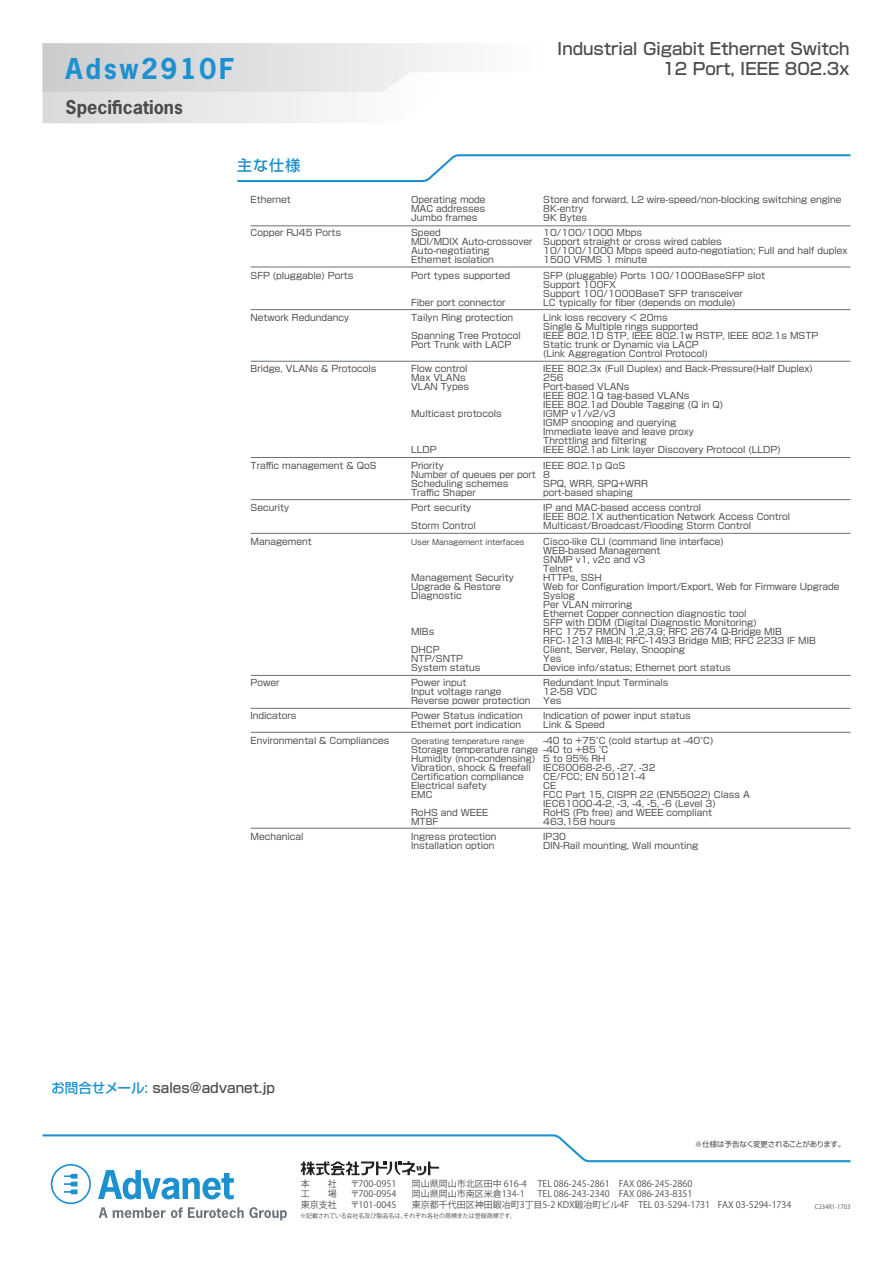
<style>
.page{position:relative;width:893px;height:1263px;background:#fff}
.page>*{position:absolute;margin:0;border:0;box-sizing:border-box;transform-origin:0 0}
.t1{font:700 27px "News Gothic Std";letter-spacing:.1em;color:#1d90d0}
.t2{font:700 18px "News Gothic Std";color:#4b4c4d}
.t3{font:500 16.5px "Shin Go Pro";color:#4b4c4d}
.t4{font:500 15px "Shin Go Pro";color:#1d90d0}
.t5{font:500 13.5px "Shin Go Pro";color:#4b4c4d}
.t6{font:9px/9px "Shin Go Pro";color:#4b4c4d}
.t7{font:9px "Koz Go Pr 6 N";color:#4b4c4d}
.t8{font:7.5px "Shin Go Pro";color:#4b4c4d}
.t9{font:7.5px "Shin Go Pro";letter-spacing:-.04em;color:#4b4c4d}
.t10{font:6px "Koz Go Pr 6 N";color:#4b4c4d}
.s1{color:#1d90d0}
</style>
<div class="page">
<svg style="left:237px;top:154px;width:613px;height:28px"></svg>
<svg style="left:43px;top:92px;width:296px;height:31px"></svg>
<svg style="left:43px;top:43px;width:414px;height:49px;background:#dfe0e2"></svg>
<svg style="left:43px;top:1134px;width:807px;height:86px"></svg>
<hr style="left:251px;top:267px;width:599px;height:1px;background:#677178">
<hr style="left:251px;top:309px;width:599px;height:1px;background:#677178">
<hr style="left:251px;top:361px;width:599px;height:1px;background:#677178">
<hr style="left:251px;top:457px;width:599px;height:1px;background:#677178">
<hr style="left:251px;top:225px;width:599px;height:1px;background:#677178">
<hr style="left:251px;top:533px;width:599px;height:1px;background:#677178">
<hr style="left:251px;top:675px;width:600px;height:1px;background:#677178">
<hr style="left:251px;top:499px;width:600px;height:1px;background:#677178">
<hr style="left:251px;top:708px;width:600px;height:1px;background:#677178">
<hr style="left:251px;top:732px;width:600px;height:1px;background:#677178">
<hr style="left:251px;top:828px;width:600px;height:1px;background:#677178">
<p class="t1" style="left:66px;top:50px;width:170px">Adsw2910F</p>
<p class="t2" style="left:66px;top:95px;width:119px">Specifications</p>
<p class="t4" style="left:237px;top:153px;width:65px">主な仕様</p>
<p class="t3" style="left:557px;top:35px;width:294px">Industrial Gigabit Ethernet Switch</p>
<p class="t3" style="left:662px;top:55px;width:189px">12 Port, IEEE 802.3x</p>
<p class="t6" style="left:251px;top:194px;width:42px">Ethernet</p>
<p class="t6" style="left:411px;top:194px;width:76px">Operating mode</p>
<p class="t6" style="left:543px;top:194px;width:300px">Store and forward, L2 wire-speed/non-blocking switching engine</p>
<p class="t6" style="left:411px;top:203px;width:75px">MAC addresses</p>
<p class="t6" style="left:543px;top:203px;width:42px">8K-entry</p>
<p class="t6" style="left:411px;top:212px;width:68px">Jumbo frames</p>
<p class="t6" style="left:543px;top:212px;width:45px">9K Bytes</p>
<p class="t6" style="left:251px;top:227px;width:92px">Copper RJ45 Ports</p>
<p class="t6" style="left:411px;top:227px;width:31px">Speed</p>
<p class="t6" style="left:411px;top:227px;width:312px;text-indent:132px">10/100/1000 Mbps<br>MDI/MDIX Auto-crossover Support straight or cross wired cables<br>Auto-negotiating</p>
<p class="t6" style="left:543px;top:245px;width:306px">10/100/1000 Mbps speed auto-negotiation; Full and half duplex</p>
<p class="t6" style="left:411px;top:254px;width:84px">Ethernet isolation</p>
<p class="t6" style="left:543px;top:254px;width:105px">1500 VRMS 1 minute</p>
<p class="t6" style="left:251px;top:270px;width:104px">SFP (pluggable) Ports</p>
<p class="t6" style="left:411px;top:270px;width:100px">Port types supported</p>
<p class="t6" style="left:543px;top:270px;width:223px">SFP (pluggable) Ports 100/1000BaseSFP slot<br>Support 100FX<br>Support 100/1000BaseT SFP transceiver</p>
<p class="t6" style="left:411px;top:297px;width:96px">Fiber port connector</p>
<p class="t6" style="left:543px;top:297px;width:194px">LC typically for fiber (depends on module)</p>
<p class="t6" style="left:251px;top:312px;width:100px">Network Redundancy</p>
<p class="t6" style="left:411px;top:312px;width:103px">Tailyn Ring protection</p>
<p class="t6" style="left:543px;top:312px;width:157px">Link loss recovery &lt; 20ms<br>Single &amp; Multiple rings supported</p>
<p class="t6" style="left:411px;top:330px;width:111px">Spanning Tree Protocol</p>
<p class="t6" style="left:543px;top:330px;width:277px">IEEE 802.1D STP, IEEE 802.1w RSTP, IEEE 802.1s MSTP</p>
<p class="t6" style="left:411px;top:339px;width:102px">Port Trunk with LACP</p>
<p class="t6" style="left:543px;top:339px;width:166px">Static trunk or Dynamic via LACP (Link Aggregation Control Protocol)</p>
<p class="t6" style="left:251px;top:363px;width:127px">Bridge, VLANs &amp; Protocols</p>
<p class="t6" style="left:411px;top:363px;width:58px">Flow control</p>
<p class="t6" style="left:543px;top:363px;width:271px">IEEE 802.3x (Full Duplex) and Back-Pressure(Half Duplex)</p>
<p class="t6" style="left:411px;top:372px;width:56px">Max VLANs</p>
<p class="t6" style="left:543px;top:372px;width:22px">256</p>
<p class="t6" style="left:411px;top:381px;width:59px">VLAN Types</p>
<p class="t6" style="left:543px;top:381px;width:181px">Port-based VLANs<br>IEEE 802.1Q tag-based VLANs<br>IEEE 802.1ad Double Tagging (Q in Q)</p>
<p class="t6" style="left:411px;top:408px;width:92px">Multicast protocols</p>
<p class="t6" style="left:543px;top:408px;width:152px">IGMP v1/v2/v3<br>IGMP snooping and querying<br>Immediate leave and leave proxy<br>Throttling and filtering</p>
<p class="t6" style="left:411px;top:444px;width:27px">LLDP</p>
<p class="t6" style="left:543px;top:444px;width:239px">IEEE 802.1ab Link layer Discovery Protocol (LLDP)</p>
<p class="t6" style="left:251px;top:460px;width:127px">Traffic management &amp; QoS</p>
<p class="t6" style="left:411px;top:460px;width:34px">Priority</p>
<p class="t6" style="left:411px;top:460px;width:215px;text-indent:132px">IEEE 802.1p QoS<br>Number of queues per port 8<br>Scheduling schemes</p>
<p class="t6" style="left:543px;top:478px;width:106px">SPQ, WRR, SPQ+WRR</p>
<p class="t6" style="left:411px;top:487px;width:66px">Traffic Shaper</p>
<p class="t6" style="left:543px;top:487px;width:91px">port-based shaping</p>
<p class="t6" style="left:251px;top:502px;width:40px">Security</p>
<p class="t6" style="left:411px;top:502px;width:62px">Port security</p>
<p class="t6" style="left:543px;top:502px;width:248px">IP and MAC-based access control<br>IEEE 802.1X authentication Network Access Control</p>
<p class="t6" style="left:411px;top:520px;width:66px">Storm Control</p>
<p class="t6" style="left:543px;top:520px;width:209px">Multicast/Broadcast/Flooding Storm Control</p>
<p class="t6" style="left:251px;top:536px;width:63px">Management</p>
<p class="t8" style="left:411px;top:535px;width:115px">User Management interfaces</p>
<p class="t6" style="left:543px;top:536px;width:182px">Cisco-like CLI (command line interface)<br>WEB-based Management<br>SNMP v1, v2c and v3<br>Telnet</p>
<p class="t6" style="left:411px;top:572px;width:104px">Management Security</p>
<p class="t6" style="left:543px;top:572px;width:60px">HTTPs, SSH</p>
<p class="t6" style="left:411px;top:581px;width:91px">Upgrade &amp; Restore</p>
<p class="t6" style="left:543px;top:581px;width:298px">Web for Configuration Import/Export, Web for Firmware Upgrade</p>
<p class="t6" style="left:411px;top:590px;width:52px">Diagnostic</p>
<p class="t6" style="left:543px;top:590px;width:215px">Syslog<br>Per VLAN mirroring<br>Ethernet Copper connection diagnostic tool<br>SFP with DDM (Digital Diagnostic Monitoring)</p>
<p class="t6" style="left:411px;top:626px;width:25px">MIBs</p>
<p class="t6" style="left:543px;top:626px;width:274px">RFC 1757 RMON 1,2,3,9; RFC 2674 Q-Bridge MIB<br>RFC-1213 MIB-II; RFC-1493 Bridge MIB; RFC 2233 IF MIB</p>
<p class="t6" style="left:411px;top:644px;width:30px">DHCP</p>
<p class="t6" style="left:543px;top:644px;width:143px">Client, Server, Relay, Snooping</p>
<p class="t6" style="left:411px;top:653px;width:53px">NTP/SNTP</p>
<p class="t6" style="left:543px;top:653px;width:20px">Yes</p>
<p class="t6" style="left:411px;top:662px;width:71px">System status</p>
<p class="t6" style="left:543px;top:662px;width:189px">Device info/status; Ethernet port status</p>
<p class="t6" style="left:251px;top:677px;width:30px">Power</p>
<p class="t6" style="left:411px;top:677px;width:57px">Power input</p>
<p class="t6" style="left:543px;top:677px;width:127px">Redundant Input Terminals</p>
<p class="t6" style="left:411px;top:686px;width:92px">Input voltage range</p>
<p class="t6" style="left:543px;top:686px;width:56px">12-58 VDC</p>
<p class="t6" style="left:411px;top:695px;width:121px">Reverse power protection</p>
<p class="t6" style="left:543px;top:695px;width:20px">Yes</p>
<p class="t6" style="left:251px;top:710px;width:48px">Indicators</p>
<p class="t6" style="left:411px;top:710px;width:113px">Power Status indication</p>
<p class="t6" style="left:543px;top:710px;width:149px">Indication of power input status</p>
<p class="t6" style="left:411px;top:719px;width:111px">Ethernet port indication</p>
<p class="t6" style="left:543px;top:719px;width:63px">Link &amp; Speed</p>
<p class="t6" style="left:251px;top:735px;width:140px">Environmental &amp; Compliances</p>
<p class="t8" style="left:411px;top:735px;width:114px">Operating temperature range</p>
<p class="t6" style="left:411px;top:735px;width:304px;text-indent:132px">-40 to +75°C (cold startup at -40°C)<br>Storage temperature range -40 to +85 °C<br>Humidity (non-condensing) 5 to 95% RH<br>Vibration, shock &amp; freefall</p>
<p class="t6" style="left:543px;top:762px;width:114px">IEC60068-2-6, -27, -32</p>
<p class="t6" style="left:411px;top:771px;width:114px">Certification compliance</p>
<p class="t6" style="left:543px;top:771px;width:104px">CE/FCC; EN 50121-4</p>
<p class="t6" style="left:411px;top:780px;width:77px">Electrical safety</p>
<p class="t6" style="left:543px;top:780px;width:14px">CE</p>
<p class="t6" style="left:411px;top:789px;width:23px">EMC</p>
<p class="t6" style="left:543px;top:789px;width:208px">FCC Part 15, CISPR 22 (EN55022) Class A<br>IEC61000-4-2, -3, -4, -5, -6 (Level 3)</p>
<p class="t6" style="left:411px;top:807px;width:79px">RoHS and WEEE</p>
<p class="t6" style="left:543px;top:807px;width:170px">RoHS (Pb free) and WEEE compliant</p>
<p class="t6" style="left:411px;top:816px;width:29px">MTBF</p>
<p class="t6" style="left:543px;top:816px;width:74px">463,158 hours</p>
<p class="t6" style="left:251px;top:831px;width:54px">Mechanical</p>
<p class="t6" style="left:411px;top:831px;width:87px">Ingress protection</p>
<p class="t6" style="left:543px;top:831px;width:24px">IP30</p>
<p class="t6" style="left:411px;top:840px;width:85px">Installation option</p>
<p class="t6" style="left:543px;top:840px;width:156px">DIN-Rail mounting, Wall mounting</p>
<p class="t5" style="left:52px;top:1076px;width:225px"><span class="s1">お問合せメール:</span> sales@advanet.jp</p>
<p class="t9" style="left:695px;top:1138px;width:152px">※仕様は予告なく変更されることがあります。</p>
<p class="t7" style="left:301px;top:1178px;width:37px">本　　社</p>
<p class="t7" style="left:350px;top:1178px;width:48px">〒700-0951</p>
<p class="t7" style="left:412px;top:1178px;width:282px">岡山県岡山市北区田中 616-4 TEL 086-245-2861 FAX 086-245-2860</p>
<p class="t7" style="left:301px;top:1189px;width:37px">工　　場</p>
<p class="t7" style="left:350px;top:1189px;width:48px">〒700-0954</p>
<p class="t7" style="left:412px;top:1189px;width:114px">岡山県岡山市南区米倉134-1</p>
<p class="t7" style="left:538px;top:1189px;width:156px">TEL 086-243-2340 FAX 086-243-8351</p>
<p class="t7" style="left:301px;top:1199px;width:37px">東京支社</p>
<p class="t7" style="left:350px;top:1199px;width:48px">〒101-0045</p>
<p class="t7" style="left:412px;top:1199px;width:381px">東京都千代田区神田鍛冶町3丁目5-2 KDX鍛冶町ビル4F TEL 03-5294-1731 FAX 03-5294-1734</p>
<p class="t10" style="left:300px;top:1212px;width:217px">※記載されている会社名及び製品名は、それぞれ各社の商標または登録商標です。</p>
<p class="t10" style="left:815px;top:1203px;width:37px">C234R1-1703</p>
</div>
